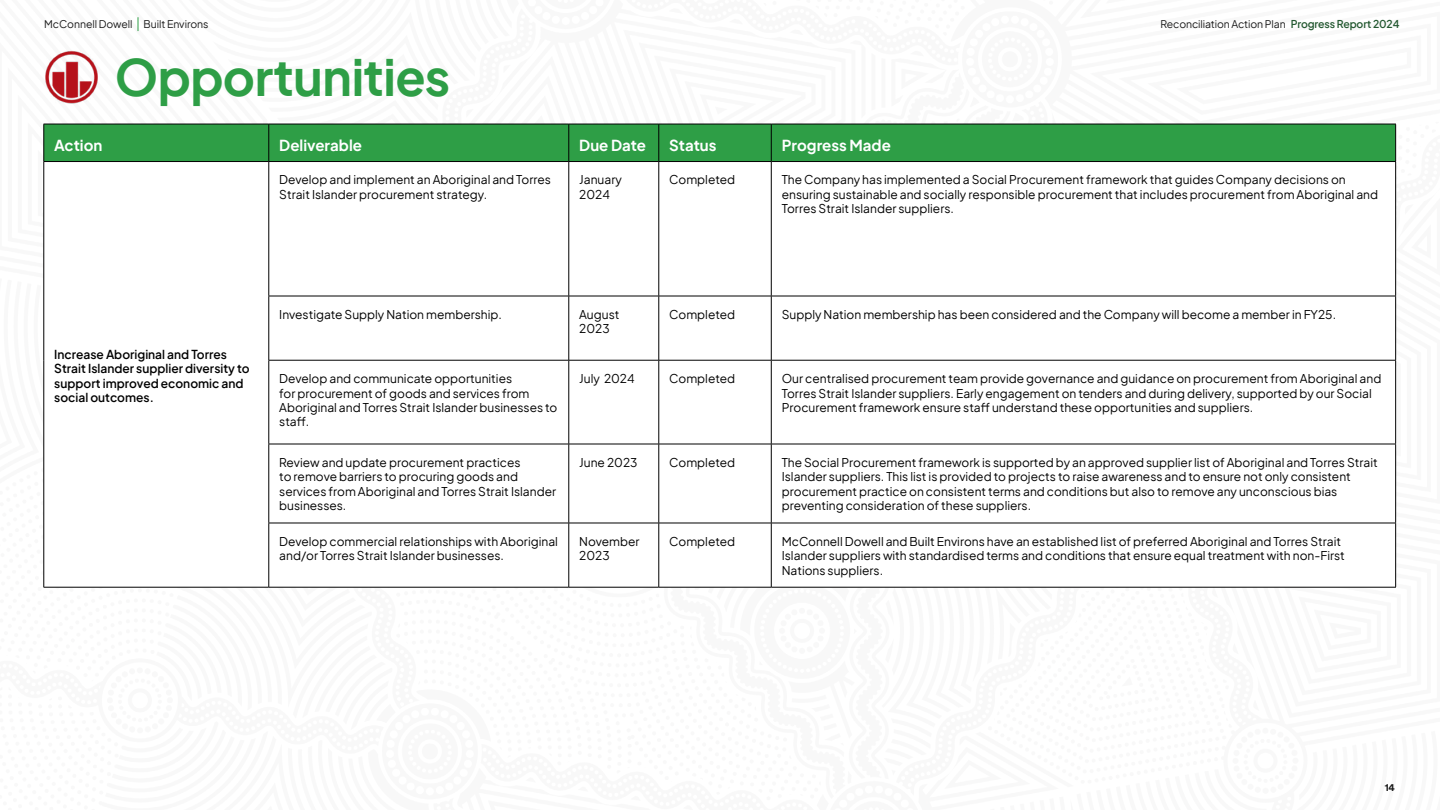
<style>
.page{position:relative;width:1440px;height:810px;background:#fff}
.page>*{position:absolute;margin:0;border:0;box-sizing:border-box;transform-origin:0 0}
.t1{font:700 49.5px "Plus Jakarta Sans";letter-spacing:-.01em;color:#2e9e46}
.t2{font:700 15px "Plus Jakarta Sans";color:#fff}
.t3{font:12px/14.4px "Plus Jakarta Sans";color:#000}
.t4{font:600 12px/14.4px "Plus Jakarta Sans";color:#000}
.t5{font:10.5px "Plus Jakarta Sans";letter-spacing:-.01em;color:#1a1a1a}
.t6{font:700 10.5px "Circular XX";color:#1a1a1a}
.s1{font-weight:600;color:#235830}
</style>
<div class="page">
<svg style="left:138px;top:17px;width:1px;height:14px"></svg>
<div style="left:45px;top:125px;width:1350px;height:36px;background:#2e9e46"></div>
<svg style="left:45px;top:162px;width:1350px;height:425px"></svg>
<hr style="left:44px;top:124px;width:225px;height:1px;background:#000">
<hr style="left:44px;top:124px;width:1px;height:37px;background:#000">
<hr style="left:269px;top:124px;width:300px;height:1px;background:#000">
<hr style="left:268px;top:124px;width:1px;height:37px;background:#000">
<hr style="left:569px;top:124px;width:90px;height:1px;background:#000">
<hr style="left:568px;top:124px;width:1px;height:37px;background:#000">
<hr style="left:659px;top:124px;width:112px;height:1px;background:#000">
<hr style="left:658px;top:124px;width:1px;height:37px;background:#000">
<hr style="left:771px;top:124px;width:625px;height:1px;background:#000">
<hr style="left:771px;top:124px;width:1px;height:37px;background:#000">
<hr style="left:1395px;top:124px;width:1px;height:37px;background:#000">
<hr style="left:269px;top:161px;width:300px;height:1px;background:#000">
<hr style="left:569px;top:161px;width:90px;height:1px;background:#000">
<hr style="left:568px;top:162px;width:1px;height:134px;background:#000">
<hr style="left:659px;top:161px;width:112px;height:1px;background:#000">
<hr style="left:658px;top:162px;width:1px;height:134px;background:#000">
<hr style="left:771px;top:161px;width:625px;height:1px;background:#000">
<hr style="left:771px;top:162px;width:1px;height:134px;background:#000">
<hr style="left:1395px;top:162px;width:1px;height:134px;background:#000">
<hr style="left:268px;top:296px;width:301px;height:1px;background:#000">
<hr style="left:569px;top:296px;width:90px;height:1px;background:#000">
<hr style="left:568px;top:296px;width:1px;height:64px;background:#000">
<hr style="left:659px;top:296px;width:112px;height:1px;background:#000">
<hr style="left:658px;top:296px;width:1px;height:64px;background:#000">
<hr style="left:771px;top:296px;width:625px;height:1px;background:#000">
<hr style="left:771px;top:296px;width:1px;height:64px;background:#000">
<hr style="left:1395px;top:296px;width:1px;height:64px;background:#000">
<hr style="left:268px;top:360px;width:301px;height:1px;background:#000">
<hr style="left:569px;top:360px;width:90px;height:1px;background:#000">
<hr style="left:568px;top:361px;width:1px;height:83px;background:#000">
<hr style="left:659px;top:360px;width:112px;height:1px;background:#000">
<hr style="left:658px;top:361px;width:1px;height:83px;background:#000">
<hr style="left:771px;top:360px;width:625px;height:1px;background:#000">
<hr style="left:771px;top:361px;width:1px;height:83px;background:#000">
<hr style="left:1395px;top:361px;width:1px;height:83px;background:#000">
<hr style="left:268px;top:444px;width:301px;height:1px;background:#000">
<hr style="left:569px;top:444px;width:90px;height:1px;background:#000">
<hr style="left:568px;top:444px;width:1px;height:79px;background:#000">
<hr style="left:659px;top:444px;width:112px;height:1px;background:#000">
<hr style="left:658px;top:444px;width:1px;height:79px;background:#000">
<hr style="left:771px;top:444px;width:625px;height:1px;background:#000">
<hr style="left:771px;top:444px;width:1px;height:79px;background:#000">
<hr style="left:1395px;top:444px;width:1px;height:79px;background:#000">
<hr style="left:268px;top:523px;width:301px;height:1px;background:#000">
<hr style="left:569px;top:523px;width:90px;height:1px;background:#000">
<hr style="left:568px;top:523px;width:1px;height:64px;background:#000">
<hr style="left:659px;top:523px;width:112px;height:1px;background:#000">
<hr style="left:658px;top:523px;width:1px;height:64px;background:#000">
<hr style="left:771px;top:523px;width:625px;height:1px;background:#000">
<hr style="left:771px;top:523px;width:1px;height:64px;background:#000">
<hr style="left:1395px;top:523px;width:1px;height:64px;background:#000">
<hr style="left:269px;top:587px;width:300px;height:1px;background:#000">
<hr style="left:569px;top:587px;width:90px;height:1px;background:#000">
<hr style="left:659px;top:587px;width:112px;height:1px;background:#000">
<hr style="left:771px;top:587px;width:625px;height:1px;background:#000">
<hr style="left:44px;top:587px;width:225px;height:1px;background:#000">
<hr style="left:44px;top:161px;width:225px;height:1px;background:#000">
<hr style="left:44px;top:162px;width:1px;height:134px;background:#000">
<hr style="left:268px;top:162px;width:1px;height:134px;background:#000">
<hr style="left:44px;top:296px;width:1px;height:64px;background:#000">
<hr style="left:268px;top:296px;width:1px;height:64px;background:#000">
<hr style="left:44px;top:360px;width:1px;height:84px;background:#000">
<hr style="left:268px;top:361px;width:1px;height:83px;background:#000">
<hr style="left:44px;top:444px;width:1px;height:79px;background:#000">
<hr style="left:268px;top:444px;width:1px;height:79px;background:#000">
<hr style="left:44px;top:523px;width:1px;height:64px;background:#000">
<hr style="left:268px;top:523px;width:1px;height:64px;background:#000">
<img style="left:45px;top:50px;width:53px;height:53px">
<p class="t5" style="left:44px;top:16px;width:166px">McConnell Dowell Built Environs</p>
<p class="t5" style="left:1161px;top:16px;width:241px">Reconciliation Action Plan <span class="s1">Progress Report 2024</span></p>
<h1 class="t1" style="left:115px;top:34px;width:337px">Opportunities</h1>
<p class="t2" style="left:54px;top:132px;width:50px">Action</p>
<p class="t2" style="left:279px;top:132px;width:84px">Deliverable</p>
<p class="t2" style="left:579px;top:132px;width:68px">Due Date</p>
<p class="t2" style="left:669px;top:132px;width:49px">Status</p>
<p class="t2" style="left:782px;top:132px;width:111px">Progress Made</p>
<p class="t3" style="left:279px;top:172px;width:273px">Develop and implement an Aboriginal and Torres<br>Strait Islander procurement strategy.</p>
<p class="t3" style="left:579px;top:172px;width:44px">January<br>2024</p>
<p class="t3" style="left:669px;top:172px;width:67px">Completed</p>
<p class="t3" style="left:782px;top:172px;width:598px">The Company has implemented a Social Procurement framework that guides Company decisions on ensuring sustainable and socially responsible procurement that includes procurement from Aboriginal and<br>Torres Strait Islander suppliers.</p>
<p class="t4" style="left:54px;top:346px;width:197px">Increase Aboriginal and Torres<br>Strait Islander supplier diversity to support improved economic and social outcomes.</p>
<p class="t3" style="left:279px;top:306px;width:224px">Investigate Supply Nation membership.</p>
<p class="t3" style="left:579px;top:306px;width:42px">August<br>2023</p>
<p class="t3" style="left:669px;top:306px;width:67px">Completed</p>
<p class="t3" style="left:782px;top:306px;width:556px">Supply Nation membership has been considered and the Company will become a member in FY25.</p>
<p class="t3" style="left:279px;top:370px;width:280px">Develop and communicate opportunities<br>for procurement of goods and services from Aboriginal and Torres Strait Islander businesses to staff.</p>
<p class="t3" style="left:579px;top:370px;width:57px">July 2024</p>
<p class="t3" style="left:669px;top:370px;width:67px">Completed</p>
<p class="t3" style="left:782px;top:370px;width:601px">Our centralised procurement team provide governance and guidance on procurement from Aboriginal and<br>Torres Strait Islander suppliers. Early engagement on tenders and during delivery, supported by our Social<br>Procurement framework ensure staff understand these opportunities and suppliers.</p>
<p class="t3" style="left:279px;top:454px;width:278px">Review and update procurement practices<br>to remove barriers to procuring goods and services from Aboriginal and Torres Strait Islander businesses.</p>
<p class="t3" style="left:579px;top:454px;width:60px">June 2023</p>
<p class="t3" style="left:669px;top:454px;width:67px">Completed</p>
<p class="t3" style="left:782px;top:454px;width:598px">The Social Procurement framework is supported by an approved supplier list of Aboriginal and Torres Strait Islander suppliers. This list is provided to projects to raise awareness and to ensure not only consistent procurement practice on consistent terms and conditions but also to remove any unconscious bias preventing consideration of these suppliers.</p>
<p class="t3" style="left:279px;top:533px;width:280px">Develop commercial relationships with Aboriginal and/or Torres Strait Islander businesses.</p>
<p class="t3" style="left:579px;top:533px;width:62px">November<br>2023</p>
<p class="t3" style="left:669px;top:533px;width:67px">Completed</p>
<p class="t3" style="left:782px;top:533px;width:565px">McConnell Dowell and Built Environs have an established list of preferred Aboriginal and Torres Strait<br>Islander suppliers with standardised terms and conditions that ensure equal treatment with non-First<br>Nations suppliers.</p>
<p class="t6" style="left:1385px;top:780px;width:12px">14</p>
</div>
